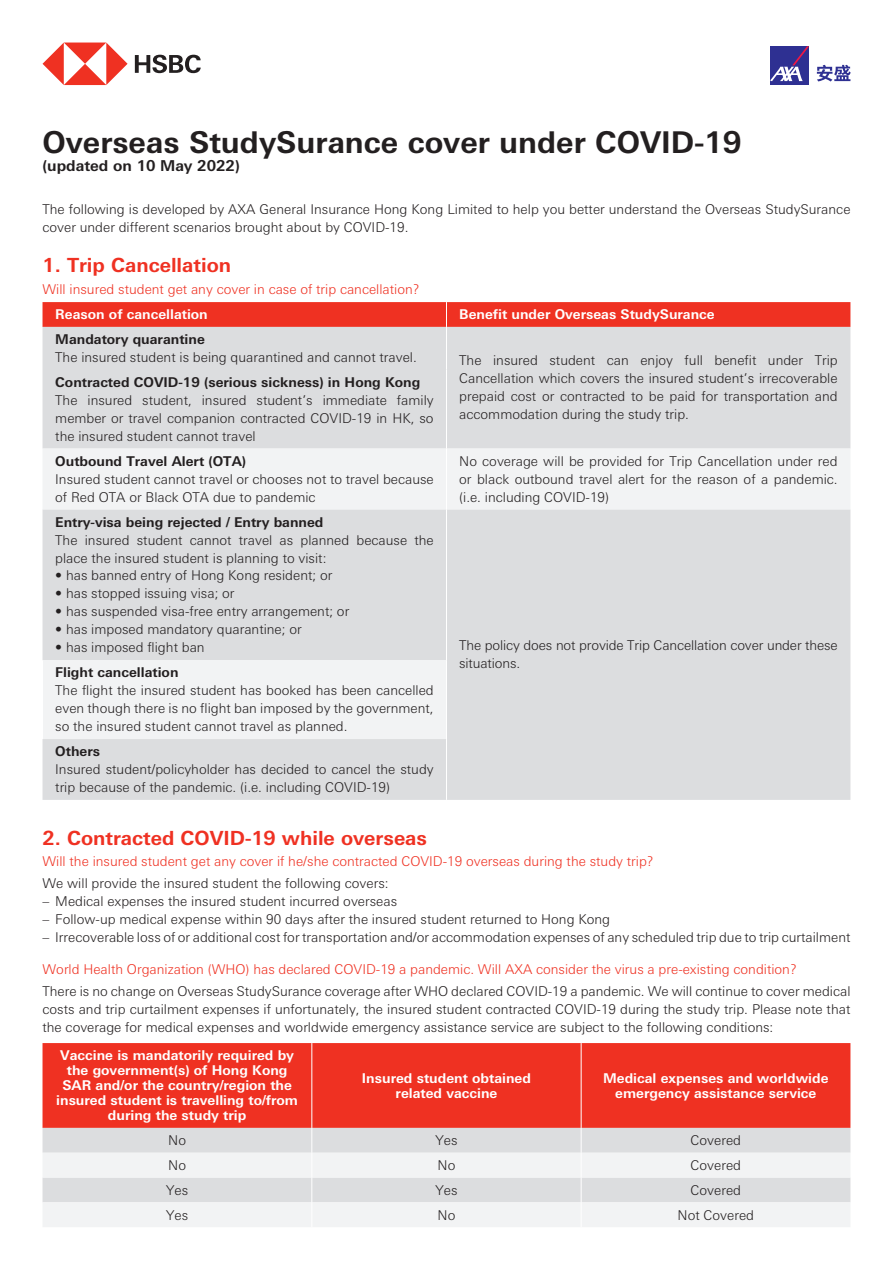
<style>
.page{position:relative;width:893px;height:1263px;background:#fff}
.page>*{position:absolute;margin:0;border:0;box-sizing:border-box;transform-origin:0 0}
.t1{font:700 30px "Univers Nextfor HSBC";color:#231f20}
.t2{font:700 19.5px "Univers Nextfor HSBC";color:#ef3122}
.t3{font:700 15px "Univers Nextfor HSBC";color:#231f20}
.t4{font:300 13.5px/18px "Univers Nextfor HSBC";color:#231f20}
.t5{font:700 13.5px/15px "Univers Nextfor HSBC";color:#fff;text-align:center}
.t6{font:300 13.5px "Univers Nextfor HSBC";color:#ef3122}
.t7{font:700 13.5px "Univers Nextfor HSBC";color:#231f20}
</style>
<div class="page">
<div style="left:43px;top:327px;width:807px;height:473px;background:#dcdddf"></div>
<div style="left:43px;top:449px;width:807px;height:60px;background:#f2f3f4"></div>
<div style="left:43px;top:660px;width:403px;height:79px;background:#f2f3f4"></div>
<svg style="left:43px;top:302px;width:807px;height:25px;background:#ef3324"></svg>
<hr style="left:446px;top:327px;width:1px;height:43px;background:#fff">
<hr style="left:446px;top:370px;width:1px;height:79px;background:#fff">
<hr style="left:446px;top:449px;width:1px;height:60px;background:#fff">
<hr style="left:446px;top:509px;width:1px;height:151px;background:#fff">
<hr style="left:446px;top:660px;width:1px;height:79px;background:#fff">
<hr style="left:446px;top:739px;width:1px;height:61px;background:#fff">
<div style="left:43px;top:1043px;width:807px;height:85px;background:#ef3122"></div>
<div style="left:43px;top:1128px;width:807px;height:25px;background:#dcdddf"></div>
<svg style="left:43px;top:1153px;width:807px;height:74px;fill:#f2f3f4"></svg>
<hr style="left:312px;top:1043px;width:1px;height:85px;background:#fff">
<hr style="left:581px;top:1043px;width:1px;height:85px;background:#fff">
<svg style="left:312px;top:1128px;width:1px;height:99px"></svg>
<svg style="left:581px;top:1128px;width:1px;height:99px"></svg>
<svg style="left:43px;top:43px;width:85px;height:42px"></svg>
<svg style="left:135px;top:55px;width:66px;height:18px"></svg>
<div style="left:770px;top:46px;width:39px;height:39px;background:#2e3092"></div>
<svg style="left:770px;top:46px;width:39px;height:35px"></svg>
<svg style="left:817px;top:65px;width:33px;height:16px"></svg>
<h1 class="t1" style="left:43px;top:121px;width:701px">Overseas StudySurance cover under COVID-19</h1>
<p class="t3" style="left:43px;top:155px;width:199px">(updated on 10 May 2022)</p>
<p class="t4" style="left:43px;top:199px;width:809px">The following is developed by AXA General Insurance Hong Kong Limited to help you better understand the Overseas StudySurance cover under different scenarios brought about by COVID-19.</p>
<h2 class="t2" style="left:43px;top:251px;width:190px">1. Trip Cancellation</h2>
<p class="t6" style="left:43px;top:279px;width:378px">Will insured student get any cover in case of trip cancellation?</p>
<p class="t5" style="left:55px;top:306px;width:154px">Reason of cancellation</p>
<p class="t5" style="left:459px;top:306px;width:257px">Benefit under Overseas StudySurance</p>
<p class="t7" style="left:55px;top:330px;width:151px">Mandatory quarantine</p>
<p class="t4" style="left:55px;top:347px;width:363px">The insured student is being quarantined and cannot travel.</p>
<p class="t4" style="left:459px;top:351px;width:380px;text-align:justify">The insured student can enjoy full benefit under Trip Cancellation which covers the insured student’s irrecoverable prepaid cost or contracted to be paid for transportation and accommodation during the study trip.</p>
<p class="t7" style="left:55px;top:372px;width:367px">Contracted COVID-19 (serious sickness) in Hong Kong</p>
<p class="t4" style="left:55px;top:390px;width:380px;text-align:justify">The insured student, insured student’s immediate family member or travel companion contracted COVID-19 in HK, so the insured student cannot travel</p>
<p class="t7" style="left:55px;top:451px;width:192px">Outbound Travel Alert (OTA)</p>
<p class="t4" style="left:55px;top:469px;width:380px">Insured student cannot travel or chooses not to travel because of Red OTA or Black OTA due to pandemic</p>
<p class="t4" style="left:459px;top:451px;width:380px;text-align:justify">No coverage will be provided for Trip Cancellation under red or black outbound travel alert for the reason of a pandemic. (i.e. including COVID-19)</p>
<p class="t7" style="left:55px;top:512px;width:270px">Entry-visa being rejected / Entry banned</p>
<p class="t4" style="left:55px;top:530px;width:380px">The insured student cannot travel as planned because the place the insured student is planning to visit:</p>
<p class="t4" style="left:55px;top:566px;width:279px">• has banned entry of Hong Kong resident; or</p>
<p class="t4" style="left:55px;top:584px;width:181px">• has stopped issuing visa; or</p>
<p class="t4" style="left:55px;top:602px;width:296px">• has suspended visa-free entry arrangement; or</p>
<p class="t4" style="left:55px;top:620px;width:248px">• has imposed mandatory quarantine; or</p>
<p class="t4" style="left:55px;top:638px;width:151px">• has imposed flight ban</p>
<p class="t4" style="left:459px;top:636px;width:380px">The policy does not provide Trip Cancellation cover under these situations.</p>
<p class="t7" style="left:55px;top:663px;width:125px">Flight cancellation</p>
<p class="t4" style="left:55px;top:681px;width:380px;text-align:justify">The flight the insured student has booked has been cancelled even though there is no flight ban imposed by the government, so the insured student cannot travel as planned.</p>
<p class="t7" style="left:55px;top:742px;width:46px">Others</p>
<p class="t4" style="left:55px;top:759px;width:380px">Insured student/policyholder has decided to cancel the study trip because of the pandemic. (i.e. including COVID-19)</p>
<h2 class="t2" style="left:43px;top:824px;width:386px">2. Contracted COVID-19 while overseas</h2>
<p class="t6" style="left:43px;top:851px;width:612px">Will the insured student get any cover if he/she contracted COVID-19 overseas during the study trip?</p>
<p class="t4" style="left:43px;top:873px;width:348px">We will provide the insured student the following covers:</p>
<p class="t4" style="left:43px;top:891px;width:356px">– Medical expenses the insured student incurred overseas</p>
<p class="t4" style="left:43px;top:909px;width:569px">– Follow-up medical expense within 90 days after the insured student returned to Hong Kong</p>
<p class="t4" style="left:43px;top:927px;width:809px">– Irrecoverable loss of or additional cost for transportation and/or accommodation expenses of any scheduled trip due to trip curtailment</p>
<p class="t6" style="left:43px;top:960px;width:755px">World Health Organization (WHO) has declared COVID-19 a pandemic. Will AXA consider the virus a pre-existing condition?</p>
<p class="t4" style="left:43px;top:982px;width:809px;text-align:justify">There is no change on Overseas StudySurance coverage after WHO declared COVID-19 a pandemic. We will continue to cover medical costs and trip curtailment expenses if unfortunately, the insured student contracted COVID-19 during the study trip. Please note that the coverage for medical expenses and worldwide emergency assistance service are subject to the following conditions:</p>
<p class="t5" style="left:56px;top:1047px;width:243px">Vaccine is mandatorily required by the government(s) of Hong Kong<br>SAR and/or the country/region the insured student is travelling to/from during the study trip</p>
<p class="t5" style="left:362px;top:1069px;width:171px">Insured student obtained related vaccine</p>
<p class="t5" style="left:603px;top:1069px;width:227px">Medical expenses and worldwide emergency assistance service</p>
<p class="t4" style="left:168px;top:1130px;width:19px">No</p>
<p class="t4" style="left:436px;top:1130px;width:23px">Yes</p>
<p class="t4" style="left:691px;top:1130px;width:52px">Covered</p>
<p class="t4" style="left:168px;top:1155px;width:19px">No</p>
<p class="t4" style="left:438px;top:1155px;width:19px">No</p>
<p class="t4" style="left:691px;top:1155px;width:52px">Covered</p>
<p class="t4" style="left:166px;top:1180px;width:23px">Yes</p>
<p class="t4" style="left:436px;top:1180px;width:23px">Yes</p>
<p class="t4" style="left:691px;top:1180px;width:52px">Covered</p>
<p class="t4" style="left:166px;top:1205px;width:23px">Yes</p>
<p class="t4" style="left:438px;top:1205px;width:19px">No</p>
<p class="t4" style="left:678px;top:1205px;width:78px">Not Covered</p>
</div>
